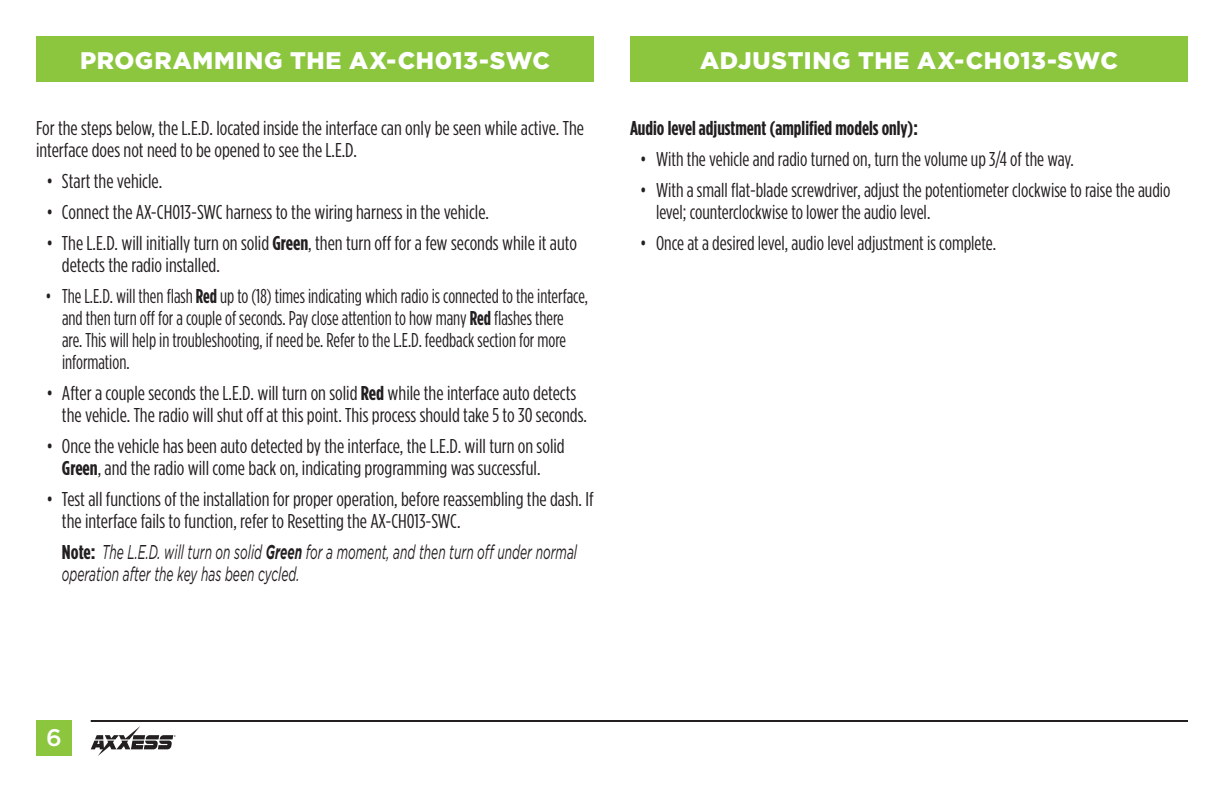
<style>
.page{position:relative;width:1224px;height:792px;background:#fff}
.page>*{position:absolute;margin:0;border:0;box-sizing:border-box;transform-origin:0 0}
.t1{font:900 24px "Gotham";letter-spacing:.025em;color:#fff}
.t2{font:500 24px "Gotham";color:#fff}
.t3{font:20px/22px "Gotham Condensed";color:#231f20;scale:1.04 1}
.t4{font:20px/22px "Gotham Condensed";color:#231f20;scale:.94 1}
.t5{font:20px/22px "Gotham Condensed";color:#231f20}
.t6{font:italic 20px/22px "Gotham";color:#231f20;scale:.6 1}
.t7{font:700 20px "Gotham Condensed";color:#231f20}
.s1{font-weight:700}
.s2{font-family:"Gotham Condensed";font-weight:700;font-style:normal}
</style>
<div class="page">
<div style="left:36px;top:36px;width:1152px;height:45px;background:#8bc63e"></div>
<div style="left:36px;top:720px;width:36px;height:36px;background:#8bc63e"></div>
<hr style="left:91px;top:720px;width:1097px;height:2px;background:#231f20">
<svg style="left:91px;top:726px;width:85px;height:30px"></svg>
<div style="left:594px;top:35px;width:36px;height:48px;background:#fff"></div>
<p class="t1" style="left:80px;top:46px;width:471px">PROGRAMMING THE AX-CH013-SWC</p>
<p class="t1" style="left:700px;top:46px;width:419px">ADJUSTING THE AX-CH013-SWC</p>
<p class="t3" style="left:36px;top:117px;width:529px">For the steps below, the L.E.D. located inside the interface can only be seen while active. The interface does not need to be opened to see the L.E.D.</p>
<p class="t3" style="left:46px;top:170px;width:113px">• Start the vehicle.</p>
<p class="t3" style="left:46px;top:201px;width:427px">• Connect the AX-CH013-SWC harness to the wiring harness in the vehicle.</p>
<p class="t3" style="left:62px;top:232px;width:497px;text-indent:-16px">• The L.E.D. will initially turn on solid <span class="s1">Green</span>, then turn off for a few seconds while it auto detects the radio installed.</p>
<p class="t4" style="left:62px;top:285px;width:561px;text-indent:-17px">• The L.E.D. will then flash <span class="s1">Red</span> up to (18) times indicating which radio is connected to the interface, and then turn off for a couple of seconds. Pay close attention to how many <span class="s1">Red</span> flashes there are. This will help in troubleshooting, if need be. Refer to the L.E.D. feedback section for more information.</p>
<p class="t3" style="left:62px;top:382px;width:506px;text-indent:-16px">• After a couple seconds the L.E.D. will turn on solid <span class="s1">Red</span> while the interface auto detects the vehicle. The radio will shut off at this point. This process should take 5 to 30 seconds.</p>
<p class="t3" style="left:46px;top:435px;width:500px;text-align:center">• Once the vehicle has been auto detected by the interface, the L.E.D. will turn on solid<br><span class="s1">Green</span>, and the radio will come back on, indicating programming was successful.</p>
<p class="t3" style="left:62px;top:488px;width:513px;text-indent:-16px">• Test all functions of the installation for proper operation, before reassembling the dash. If the interface fails to function, refer to Resetting the AX-CH013-SWC.</p>
<p class="t6" style="left:62px;top:541px;width:860px"><span class="s2">Note:</span> The L.E.D. will turn on solid <span class="s1">Green</span> for a moment, and then turn off under normal operation after the key has been cycled.</p>
<p class="t7" style="left:630px;top:117px;width:289px">Audio level adjustment (amplified models only):</p>
<p class="t5" style="left:640px;top:148px;width:435px">• With the vehicle and radio turned on, turn the volume up 3/4 of the way.</p>
<p class="t5" style="left:656px;top:179px;width:516px;text-indent:-16px">• With a small flat-blade screwdriver, adjust the potentiometer clockwise to raise the audio level; counterclockwise to lower the audio level.</p>
<p class="t5" style="left:640px;top:232px;width:358px">• Once at a desired level, audio level adjustment is complete.</p>
<p class="t2" style="left:46px;top:724px;width:17px">6</p>
</div>
